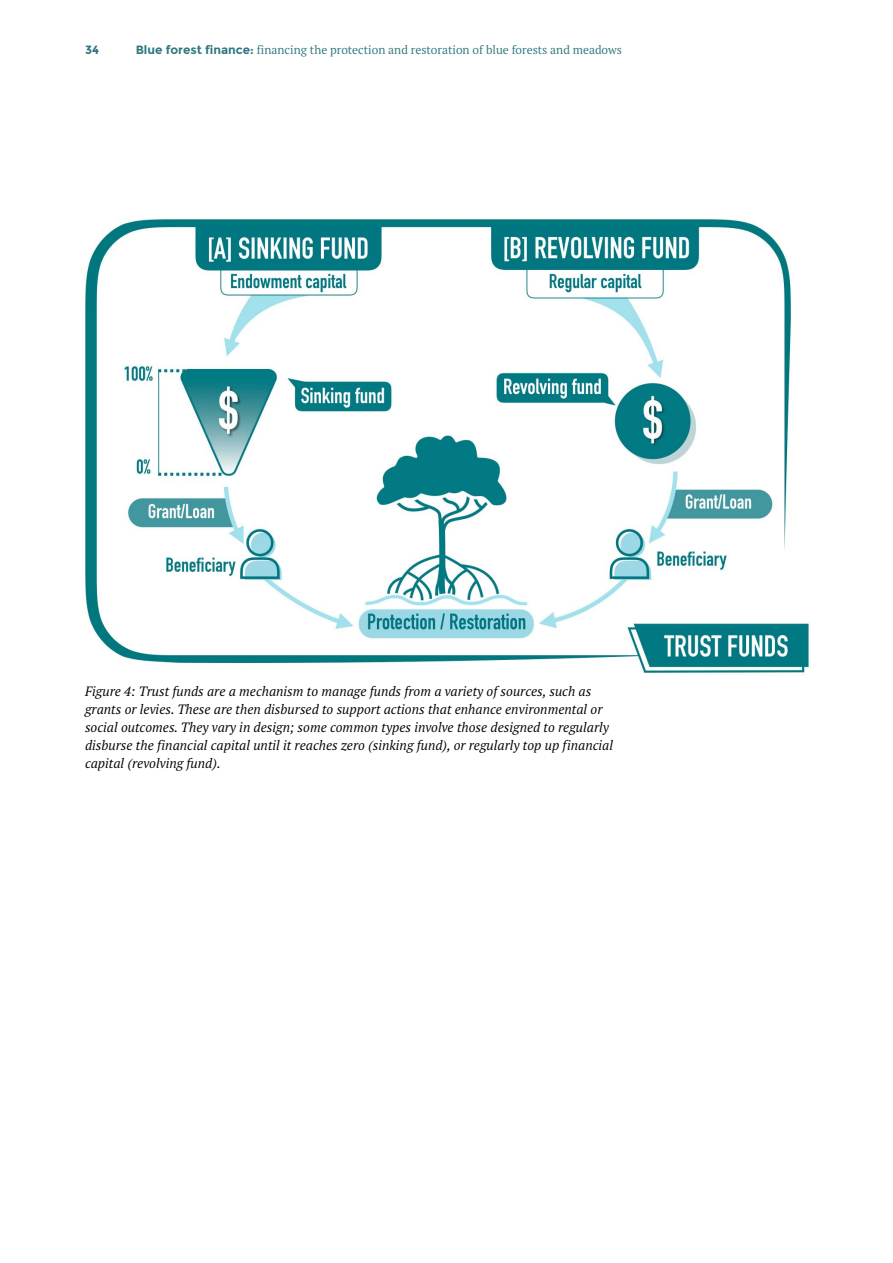
<style>
.page{position:relative;width:893px;height:1263px;background:#fff}
.page>*{position:absolute;margin:0;border:0;box-sizing:border-box;transform-origin:0 0}
.t1{font:italic 13.5px/18px "PT Serif Pro";color:#000}
.t2{font:12px "PT Serif Pro";color:#2f7880}
.t3{font:700 12px "Montserrat";color:#2f7880}
.s1{font-family:"Montserrat";font-weight:700}
</style>
<div class="page">
<img style="left:85px;top:219px;width:725px;height:455px">
<p class="t3" style="left:85px;top:43px;width:16px">34</p>
<p class="t2" style="left:136px;top:42px;width:488px"><span class="s1">Blue forest finance:</span> financing the protection and restoration of blue forests and meadows</p>
<p class="t1" style="left:85px;top:682px;width:530px">Figure 4: Trust funds are a mechanism to manage funds from a variety of sources, such as grants or levies. These are then disbursed to support actions that enhance environmental or social outcomes. They vary in design; some common types involve those designed to regularly disburse the financial capital until it reaches zero (sinking fund), or regularly top up financial capital (revolving fund).</p>
</div>
